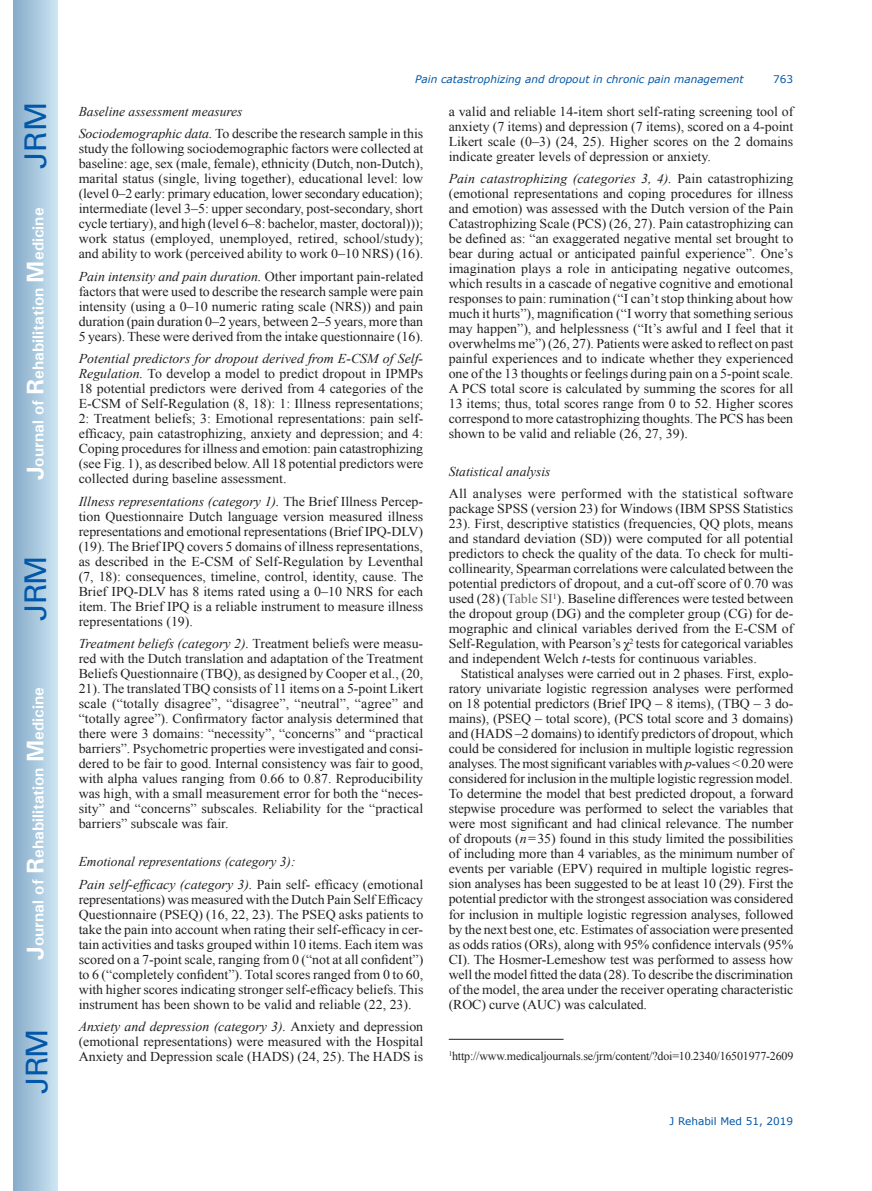
<style>
.page{position:relative;width:872px;height:1191px;background:#fff}
.page>*{position:absolute;margin:0;border:0;box-sizing:border-box;transform-origin:0 0}
.t1{font:30px "Univers";letter-spacing:-.03em;color:#0157a8}
.t2{font:700 15.75px "Univers";color:#fff}
.t3{font:13.5px/15px "Times New Roman";color:#231f20;text-align:justify}
.t4{font:italic 13.5px/22.5px "Times New Roman";color:#231f20}
.t5{font:12px "Times New Roman";letter-spacing:-.015em;color:#231f20}
.t6{font:italic 10.5px "Verdana";color:#0157a8}
.t7{font:10.5px "Verdana";color:#0157a8}
.s1{font-size:24px}
.s2{font-style:normal}
.s3{font-style:italic}
.s4{color:#636366}
</style>
<div class="page">
<div style="left:14px;top:0;width:43px;height:1191px;background:linear-gradient(to right,#88acca,#cbe5f2)"></div>
<hr style="left:449px;top:1039px;width:114px;height:1px;background:#231f20">
<h1 class="t1" style="left:18px;top:169px;width:68px;rotate:-90deg">JRM</h1>
<p class="t2" style="left:28px;top:480px;width:274px;rotate:-90deg"><span class="s1">J</span>ournal of <span class="s1">R</span>ehabilitation <span class="s1">M</span>edicine</p>
<h1 class="t1" style="left:18px;top:620px;width:67px;rotate:-90deg">JRM</h1>
<p class="t2" style="left:28px;top:959px;width:274px;rotate:-90deg"><span class="s1">J</span>ournal of <span class="s1">R</span>ehabilitation <span class="s1">M</span>edicine</p>
<h1 class="t1" style="left:19px;top:1093px;width:67px;rotate:-90deg">JRM</h1>
<p class="t6" style="left:415px;top:72px;width:330px">Pain catastrophizing and dropout in chronic pain management</p>
<p class="t7" style="left:773px;top:72px;width:22px">763</p>
<p class="t4" style="left:79px;top:100px;width:346px">Baseline assessment measures<br>Sociodemographic data. <span class="s2">To describe the research sample in this</span></p>
<p class="t3" style="left:79px;top:141px;width:346px">study the following sociodemographic factors were collected at baseline: age, sex (male, female), ethnicity (Dutch, non-Dutch), marital status (single, living together), educational level: low (level 0–2 early: primary education, lower secondary education); intermediate (level 3–5: upper secondary, post-secondary, short cycle tertiary), and high (level 6–8: bachelor, master, doctoral))); work status (employed, unemployed, retired, school/study); and ability to work (perceived ability to work 0–10 NRS) (16).</p>
<p class="t3" style="left:79px;top:268px;width:346px"><span class="s3">Pain intensity and pain duration.</span> Other important pain-related factors that were used to describe the research sample were pain intensity (using a 0–10 numeric rating scale (NRS)) and pain duration (pain duration 0–2 years, between 2–5 years, more than 5 years). These were derived from the intake questionnaire (16).</p>
<p class="t3" style="left:79px;top:351px;width:346px"><span class="s3">Potential predictors for dropout derived from E-CSM of Self-Regulation.</span> To develop a model to predict dropout in IPMPs 18 potential predictors were derived from 4 categories of the E-CSM of Self-Regulation (8, 18): 1: Illness representations; 2: Treatment beliefs; 3: Emotional representations: pain self&shy;efficacy, pain catastrophizing, anxiety and depression; and 4:<br>Coping procedures for illness and emotion: pain catastrophizing (see Fig. 1), as described below. All 18 potential predictors were collected during baseline assessment.</p>
<p class="t3" style="left:79px;top:493px;width:346px"><span class="s3">Illness representations (category 1).</span> The Brief Illness Percep&shy;tion Questionnaire Dutch language version measured illness representations and emotional representations (Brief IPQ-DLV) (19). The Brief IPQ covers 5 domains of illness representations, as described in the E-CSM of Self-Regulation by Leventhal (7, 18): consequences, timeline, control, identity, cause. The Brief IPQ-DLV has 8 items rated using a 0–10 NRS for each item. The Brief IPQ is a reliable instrument to measure illness representations (19).</p>
<p class="t3" style="left:79px;top:636px;width:346px"><span class="s3">Treatment beliefs (category 2).</span> Treatment beliefs were measu&shy;red with the Dutch translation and adaptation of the Treatment Beliefs Questionnaire (TBQ), as designed by Cooper et al., (20, 21). The translated TBQ consists of 11 items on a 5-point Likert scale (“totally disagree”, “disagree”, “neutral”, “agree” and “totally agree”). Confirmatory factor analysis determined that there were 3 domains: “necessity”, “concerns” and “practical barriers”. Psychometric properties were investigated and consi&shy;dered to be fair to good. Internal consistency was fair to good, with alpha values ranging from 0.66 to 0.87. Reproducibility was high, with a small measurement error for both the “neces&shy;sity” and “concerns” subscales. Reliability for the “practical barriers” subscale was fair.</p>
<p class="t4" style="left:79px;top:850px;width:346px">Emotional representations (category 3):<br>Pain self-efficacy (category 3). <span class="s2">Pain self- efficacy (emotional</span></p>
<p class="t3" style="left:79px;top:891px;width:346px">representations) was measured with the Dutch Pain Self Efficacy Questionnaire (PSEQ) (16, 22, 23). The PSEQ asks patients to take the pain into account when rating their self-efficacy in cer&shy;tain activities and tasks grouped within 10 items. Each item was scored on a 7-point scale, ranging from 0 (“not at all confident”) to 6 (“completely confident”). Total scores ranged from 0 to 60, with higher scores indicating stronger self-efficacy beliefs. This instrument has been shown to be valid and reliable (22, 23).</p>
<p class="t3" style="left:79px;top:1018px;width:346px"><span class="s3">Anxiety and depression (category 3).</span> Anxiety and depression (emotional representations) were measured with the Hospital Anxiety and Depression scale (HADS) (24, 25). The HADS is</p>
<p class="t3" style="left:449px;top:103px;width:346px">a valid and reliable 14-item short self-rating screening tool of anxiety (7 items) and depression (7 items), scored on a 4-point Likert scale (0–3) (24, 25). Higher scores on the 2 domains indicate greater levels of depression or anxiety.</p>
<p class="t3" style="left:449px;top:171px;width:346px"><span class="s3">Pain catastrophizing (categories 3, 4).</span> Pain catastrophizing (emotional representations and coping procedures for illness and emotion) was assessed with the Dutch version of the Pain Catastrophizing Scale (PCS) (26, 27). Pain catastrophizing can be defined as: “an exaggerated negative mental set brought to bear during actual or anticipated painful experience”. One’s imagination plays a role in anticipating negative outcomes, which results in a cascade of negative cognitive and emotional responses to pain: rumination (“I can’t stop thinking about how much it hurts”), magnification (“I worry that something serious may happen”), and helplessness (“It’s awful and I feel that it overwhelms me”) (26, 27). Patients were asked to reflect on past painful experiences and to indicate whether they experienced one of the 13 thoughts or feelings during pain on a 5-point scale.<br>A PCS total score is calculated by summing the scores for all 13 items; thus, total scores range from 0 to 52. Higher scores correspond to more catastrophizing thoughts. The PCS has been shown to be valid and reliable (26, 27, 39).</p>
<p class="t4" style="left:449px;top:460px;width:103px">Statistical analysis</p>
<p class="t3" style="left:449px;top:486px;width:346px">All analyses were performed with the statistical software package SPSS (version 23) for Windows (IBM SPSS Statistics 23). First, descriptive statistics (frequencies, QQ plots, means and standard deviation (SD)) were computed for all potential predictors to check the quality of the data. To check for multi&shy;collinearity, Spearman correlations were calculated between the potential predictors of dropout, and a cut-off score of 0.70 was used (28) (<span class="s4">Table SI</span><sup>1</sup>). Baseline differences were tested between the dropout group (DG) and the completer group (CG) for de&shy;mographic and clinical variables derived from the E-CSM of Self-Regulation, with Pearson’s χ<sup>2</sup> tests for categorical variables and independent Welch <span class="s3">t</span>-tests for continuous variables.</p>
<p class="t3" style="left:449px;top:666px;width:346px;text-indent:12px">Statistical analyses were carried out in 2 phases. First, explo&shy;ratory univariate logistic regression analyses were performed on 18 potential predictors (Brief IPQ – 8 items), (TBQ – 3 do&shy;mains), (PSEQ – total score), (PCS total score and 3 domains) and (HADS –2 domains) to identify predictors of dropout, which could be considered for inclusion in multiple logistic regression analyses. The most significant variables with <span class="s3">p</span>-values &lt;0.20 were considered for inclusion in the multiple logistic regression model.<br>To determine the model that best predicted dropout, a forward stepwise procedure was performed to select the variables that were most significant and had clinical relevance. The number of dropouts (<span class="s3">n</span>=35) found in this study limited the possibilities of including more than 4 variables, as the minimum number of events per variable (EPV) required in multiple logistic regres&shy;sion analyses has been suggested to be at least 10 (29). First the potential predictor with the strongest association was considered for inclusion in multiple logistic regression analyses, followed by the next best one, etc. Estimates of association were presented as odds ratios (ORs), along with 95% confidence intervals (95% CI). The Hosmer-Lemeshow test was performed to assess how well the model fitted the data (28). To describe the discrimination of the model, the area under the receiver operating characteristic (ROC) curve (AUC) was calculated.</p>
<p class="t5" style="left:449px;top:1047px;width:346px"><sup>1</sup>http://www.medicaljournals.se/jrm/content/?doi=10.2340/16501977-2609</p>
<p class="t7" style="left:669px;top:1114px;width:125px">J Rehabil Med 51, 2019</p>
</div>
